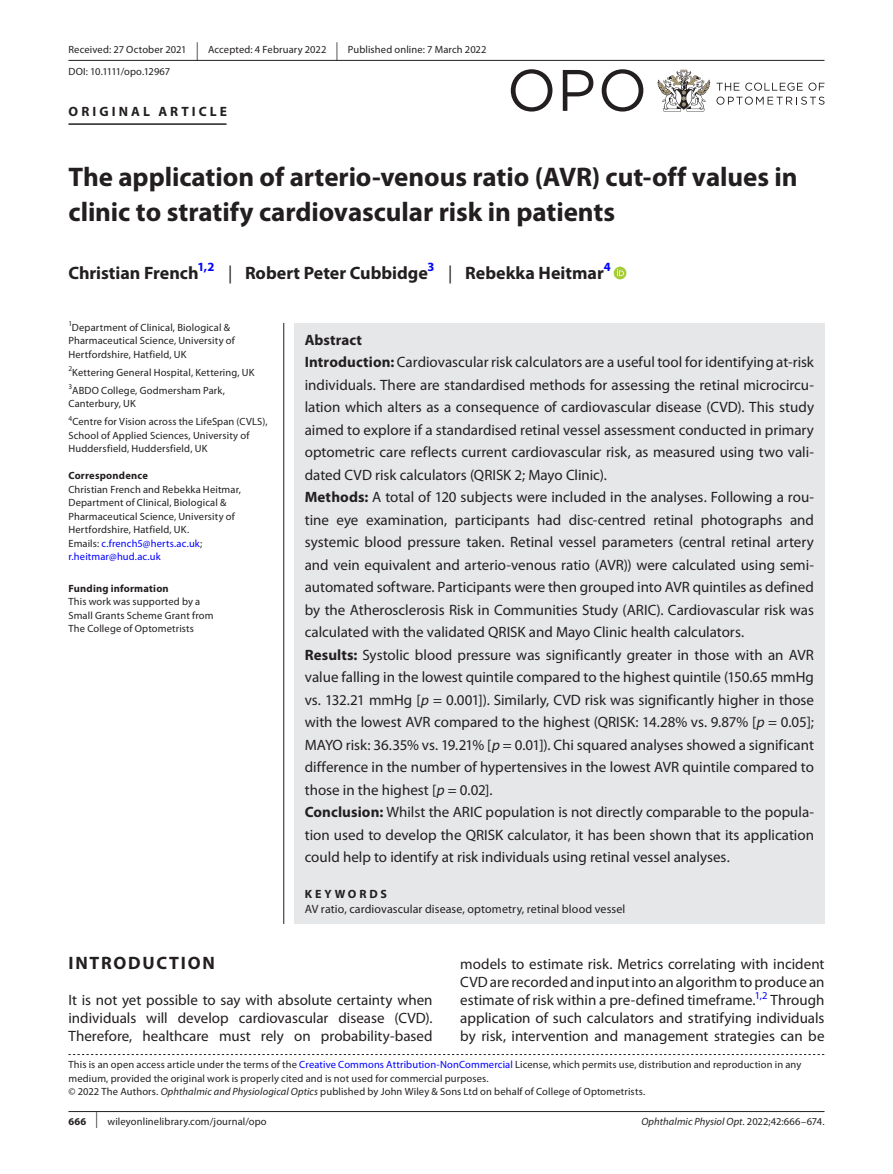
<style>
.page{position:relative;width:893px;height:1174px;background:#fff}
.page>*{position:absolute;margin:0;border:0;box-sizing:border-box;transform-origin:0 0}
.t1{font:700 27px/34.5px "Myriad Pro";letter-spacing:-.005em;color:#231f20}
.t2{font:700 18px "Myriad Pro";color:#231f20}
.t3{font:700 18px "Myriad Pro";letter-spacing:.095em;color:#231f20}
.t4{font:15px/22.5px "Myriad Pro";color:#231f20;text-align:justify}
.t5{font:700 13.5px "Myriad Pro";letter-spacing:.23em;color:#231f20}
.t6{font:700 12.6px "Myriad Pro";color:#00f}
.t7{font:12px "Myriad Pro";letter-spacing:.005em;color:#231f20}
.t8{font:700 12px "Myriad Pro";letter-spacing:.24em;color:#231f20}
.t9{font:10.5px/13.5px "Myriad Pro";letter-spacing:.015em;color:#231f20}
.t10{font:italic 10.5px "Myriad Pro";letter-spacing:.01em;color:#231f20}
.t11{font:700 10.5px "Myriad Pro";letter-spacing:.02em;color:#231f20}
.t12{font:10.5px "Myriad Pro";color:#00f}
.t13{font:7.35px "Myriad Pro";color:#231f20}
.s1{font-size:18.3px}
.s2{font-weight:400}
.s3{color:#00f}
.s4{font-weight:700}
.s5{font-style:italic}
.s6{font-style:normal}
</style>
<div class="page">
<hr style="left:68px;top:1111px;width:756px;height:1px;background:#231f20">
<svg style="left:716px;top:83px;width:23px;height:8px"></svg>
<svg style="left:745px;top:83px;width:79px;height:8px"></svg>
<svg style="left:716px;top:97px;width:108px;height:8px"></svg>
<svg style="left:657px;top:69px;width:53px;height:43px"></svg>
<svg style="left:511px;top:69px;width:132px;height:43px"></svg>
<hr style="left:68px;top:60px;width:756px;height:1px;background:#231f20">
<hr style="left:68px;top:123px;width:158px;height:2px;background:#231f20">
<div style="left:614px;top:267px;width:12px;height:12px;background:#a5cd39;border-radius:50%"></div>
<svg style="left:617px;top:269px;width:7px;height:7px"></svg>
<div style="left:294px;top:323px;width:530px;height:601px;background:#e6e7e9"></div>
<hr style="left:283px;top:323px;width:1px;height:601px;background:#231f20">
<svg style="left:68px;top:1054px;width:756px;height:1px"></svg>
<p class="t9" style="left:68px;top:39px;width:420px;line-height:22px">Received: 27 October 2021 <span class="s1">|</span> Accepted: 4 February 2022 <span class="s1">|</span> Published online: 7 March 2022<br>DOI: 10.1111/opo.12967</p>
<p class="t5" style="left:69px;top:104px;width:160px">ORIGINAL ARTICLE</p>
<h1 class="t1" style="left:68px;top:160px;width:731px">The application of arterio-venous ratio (AVR) cut-off values in clinic to stratify cardiovascular risk in patients</h1>
<p class="t2" style="left:68px;top:263px;width:132px">Christian French</p>
<p class="t6" style="left:197px;top:260px;width:19px">1,2</p>
<p class="t2" style="left:228px;top:263px;width:201px"><span class="s2">|</span> Robert Peter Cubbidge</p>
<p class="t6" style="left:428px;top:260px;width:8px">3</p>
<p class="t2" style="left:448px;top:263px;width:157px"><span class="s2">|</span> Rebekka Heitmar</p>
<p class="t6" style="left:604px;top:260px;width:8px">4</p>
<p class="t13" style="left:68px;top:319px;width:5px">1</p>
<p class="t9" style="left:68px;top:321px;width:168px;text-indent:4px">Department of Clinical, Biological &amp;<br>Pharmaceutical Science, University of<br>Hertfordshire, Hatfield, UK</p>
<p class="t13" style="left:68px;top:364px;width:5px">2</p>
<p class="t9" style="left:72px;top:366px;width:184px">Kettering General Hospital, Kettering, UK</p>
<p class="t13" style="left:68px;top:382px;width:5px">3</p>
<p class="t9" style="left:68px;top:384px;width:158px;text-indent:4px">ABDO College, Godmersham Park,<br>Canterbury, UK</p>
<p class="t9" style="left:68px;top:415px;width:201px"><sup>4</sup>Centre for Vision across the LifeSpan (CVLS),<br>School of Applied Sciences, University of<br>Huddersfield, Huddersfield, UK</p>
<p class="t11" style="left:68px;top:470px;width:81px">Correspondence</p>
<p class="t9" style="left:68px;top:483px;width:174px">Christian French and Rebekka Heitmar, Department of Clinical, Biological &amp; Pharmaceutical Science, University of Hertfordshire, Hatfield, UK.<br>Emails: <span class="s3">c.french5@herts.ac.uk</span>; <span class="s3">r.heitmar@hud.ac.uk</span></p>
<p class="t11" style="left:68px;top:582px;width:102px">Funding information</p>
<p class="t9" style="left:68px;top:595px;width:147px">This work was supported by a<br>Small Grants Scheme Grant from<br>The College of Optometrists</p>
<p class="t4" style="left:305px;top:329px;width:511px;text-align:left"><span class="s4">Abstract<br>Introduction:</span> Cardiovascular risk calculators are a useful tool for identifying at-risk individuals. There are standardised methods for assessing the retinal microcircu&shy;lation which alters as a consequence of cardiovascular disease (CVD). This study aimed to explore if a standardised retinal vessel assessment conducted in primary optometric care reflects current cardiovascular risk, as measured using two vali&shy;dated CVD risk calculators (QRISK 2; Mayo Clinic).<br><span class="s4">Methods:</span> A total of 120 subjects were included in the analyses. Following a rou&shy;tine eye examination, participants had disc-centred retinal photographs and systemic blood pressure taken. Retinal vessel parameters (central retinal artery and vein equivalent and arterio-venous ratio (AVR)) were calculated using semi&shy;automated software. Participants were then grouped into AVR quintiles as defined by the Atherosclerosis Risk in Communities Study (ARIC). Cardiovascular risk was calculated with the validated QRISK and Mayo Clinic health calculators.<br><span class="s4">Results:</span> Systolic blood pressure was significantly greater in those with an AVR value falling in the lowest quintile compared to the highest quintile (150.65 mmHg vs. 132.21 mmHg [<span class="s5">p</span> = 0.001]). Similarly, CVD risk was significantly higher in those with the lowest AVR compared to the highest (QRISK: 14.28% vs. 9.87% [<span class="s5">p</span> = 0.05]; MAYO risk: 36.35% vs. 19.21% [<span class="s5">p</span> = 0.01]). Chi squared analyses showed a significant difference in the number of hypertensives in the lowest AVR quintile compared to those in the highest [<span class="s5">p</span> = 0.02].<br><span class="s4">Conclusion:</span> Whilst the ARIC population is not directly comparable to the popula&shy;tion used to develop the QRISK calculator, it has been shown that its application could help to identify at risk individuals using retinal vessel analyses.</p>
<p class="t8" style="left:305px;top:887px;width:84px">KEYWORDS</p>
<p class="t7" style="left:305px;top:902px;width:322px">AV ratio, cardiovascular disease, optometry, retinal blood vessel</p>
<p class="t3" style="left:68px;top:953px;width:148px">INTRODUCTION</p>
<p class="t4" style="left:68px;top:991px;width:366px;line-height:18px">It is not yet possible to say with absolute certainty when individuals will develop cardiovascular disease (CVD).<br>Therefore, healthcare must rely on probability-based</p>
<p class="t4" style="left:460px;top:955px;width:366px;line-height:18px">models to estimate risk. Metrics correlating with incident CVD are recorded and input into an algorithm to produce an estimate of risk within a pre-defined timeframe.</p>
<p class="t12" style="left:755px;top:989px;width:14px">1,2</p>
<p class="t4" style="left:460px;top:991px;width:366px;line-height:18px;text-indent:310px">Through application of such calculators and stratifying individuals by risk, intervention and management strategies can be</p>
<p class="t9" style="left:68px;top:1058px;width:734px">This is an open access article under the terms of the <span class="s3">Creative Commons Attribution-NonCommercial</span> License, which permits use, distribution and reproduction in any medium, provided the original work is properly cited and is not used for commercial purposes.<br>© 2022 The Authors. <span class="s5">Ophthalmic and Physiological Optics</span> published by John Wiley &amp; Sons Ltd on behalf of College of Optometrists.</p>
<p class="t9" style="left:68px;top:1115px;width:200px"><span class="s4">666</span> <sup>|</sup> wileyonlinelibrary.com/journal/opo</p>
<p class="t10" style="left:641px;top:1116px;width:185px">Ophthalmic Physiol Opt<span class="s6">. 2022;42:666–674.</span></p>
</div>
